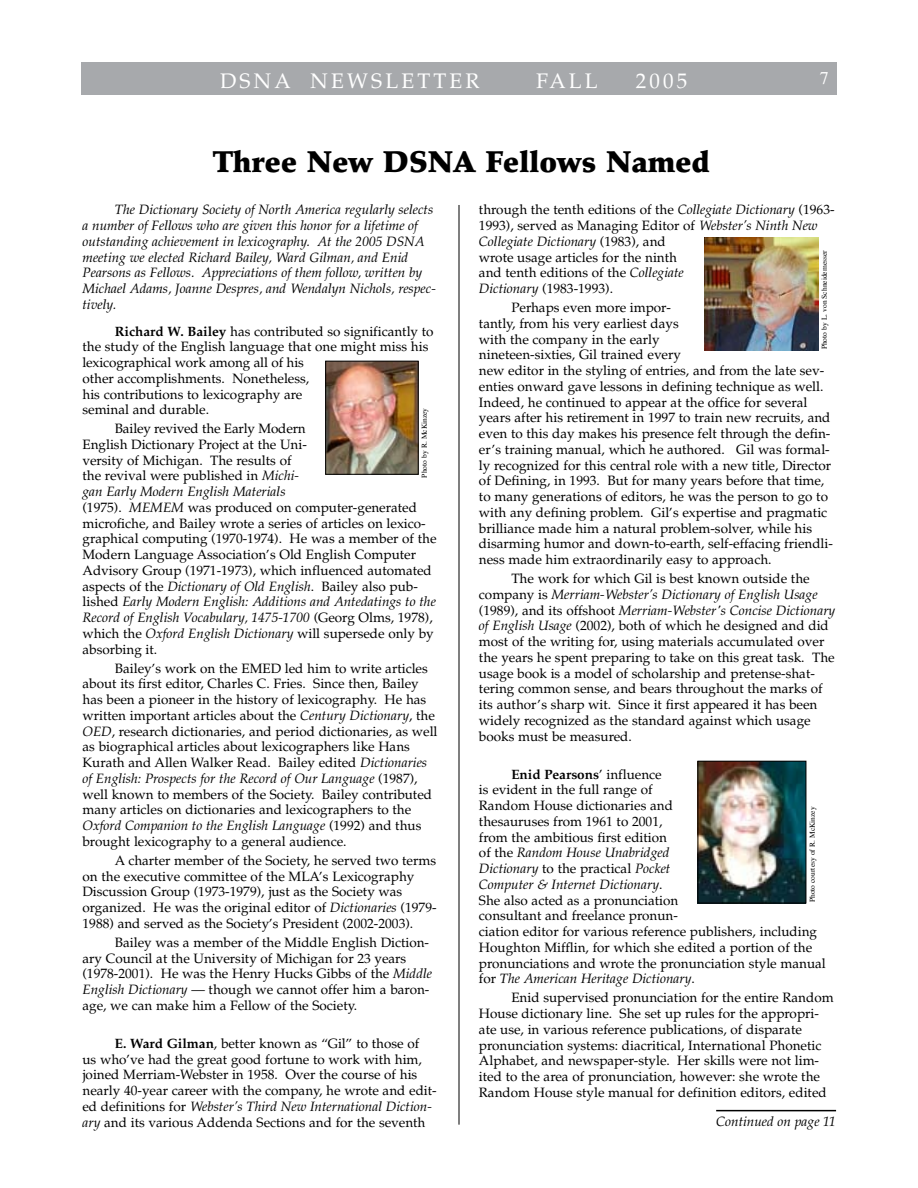
<style>
.page{position:relative;width:918px;height:1188px;background:#fff}
.page>*{position:absolute;margin:0;border:0;box-sizing:border-box;transform-origin:0 0}
.t1{font:900 30px "Palatino";color:#000}
.t2{font:21px "Palatino";letter-spacing:.15em;color:#fff}
.t3{font:13.5px/15.8px "Palatino";color:#000}
.t4{font:italic 13.5px/15.8px "Palatino";color:#000}
.t5{font:7.5px "Times";color:#000}
.s1{font-weight:700}
.s2{font-style:italic}
</style>
<div class="page">
<div style="left:81px;top:62px;width:756px;height:32px;background:#a7a9ac"></div>
<hr style="left:459px;top:205px;width:1px;height:920px;background:#000">
<hr style="left:716px;top:1110px;width:120px;height:1px;background:#000">
<img style="left:704px;top:238px;width:114px;height:113px">
<img style="left:327px;top:363px;width:89px;height:110px">
<div style="left:325px;top:361px;width:93px;height:114px;border:1px solid #000"></div>
<img style="left:700px;top:763px;width:104px;height:138px">
<div style="left:698px;top:761px;width:108px;height:142px;border:1px solid #000"></div>
<h2 class="t2" style="left:220px;top:68px;width:261px">DSNA NEWSLETTER</h2>
<h2 class="t2" style="left:536px;top:68px;width:63px">FALL</h2>
<h2 class="t2" style="left:636px;top:68px;width:53px">2005</h2>
<h2 class="t2" style="left:244px;top:68px;width:252px">DSNA NEWSLE TER</h2>
<h1 class="t1" style="left:213px;top:143px;width:499px">Three New DSNA Fellows Named</h1>
<p class="t4" style="left:82px;top:202px;width:355px;text-indent:32px">The Dictionary Society of North America regularly selects a number of Fellows who are given this honor for a lifetime of outstanding achievement in lexicography. At the 2005 DSNA meeting we elected Richard Bailey, Ward Gilman, and Enid Pearsons as Fellows. Appreciations of them follow, written by Michael Adams, Joanne Despres, and Wendalyn Nichols, respec&shy;tively.</p>
<p class="t3" style="left:82px;top:323px;width:353px;text-indent:32px"><span class="s1">Richard W. Bailey</span> has contributed so significantly to the study of the English language that one might miss his lexicographical work among all of his<br>other accomplishments. Nonetheless,<br>his contributions to lexicography are<br>seminal and durable.</p>
<p class="t3" style="left:82px;top:421px;width:356px;text-indent:32px">Bailey revived the Early Modern<br>English Dictionary Project at the Uni-<br>versity of Michigan. The results of<br>the revival were published in <span class="s2">Michi-<br>gan Early Modern English Materials<br></span>(1975). <span class="s2">MEMEM</span> was produced on computer-generated microfiche, and Bailey wrote a series of articles on lexico&shy;graphical computing (1970-1974). He was a member of the Modern Language Association’s Old English Computer Advisory Group (1971-1973), which influenced automated aspects of the <span class="s2">Dictionary of Old English</span>. Bailey also pub&shy;lished <span class="s2">Early Modern English: Additions and Antedatings to the Record of English Vocabulary, 1475-1700</span> (Georg Olms, 1978), which the <span class="s2">Oxford English Dictionary</span> will supersede only by absorbing it.</p>
<p class="t3" style="left:82px;top:661px;width:357px;text-indent:32px">Bailey’s work on the EMED led him to write articles about its first editor, Charles C. Fries. Since then, Bailey has been a pioneer in the history of lexicography. He has written important articles about the <span class="s2">Century Dictionary</span>, the <span class="s2">OED</span>, research dictionaries, and period dictionaries, as well as biographical articles about lexicographers like Hans Kurath and Allen Walker Read. Bailey edited <span class="s2">Dictionaries of English: Prospects for the Record of Our Language</span> (1987), well known to members of the Society. Bailey contributed many articles on dictionaries and lexicographers to the <span class="s2">Oxford Companion to the English Language</span> (1992) and thus brought lexicography to a general audience.</p>
<p class="t3" style="left:82px;top:853px;width:356px;text-indent:32px">A charter member of the Society, he served two terms on the executive committee of the MLA’s Lexicography Discussion Group (1973-1979), just as the Society was organized. He was the original editor of <span class="s2">Dictionaries</span> (1979- 1988) and served as the Society’s President (2002-2003).</p>
<p class="t3" style="left:82px;top:935px;width:351px;text-indent:32px">Bailey was a member of the Middle English Diction&shy;ary Council at the University of Michigan for 23 years (1978-2001). He was the Henry Hucks Gibbs of the <span class="s2">Middle English Dictionary</span> — though we cannot offer him a baron&shy;age, we can make him a Fellow of the Society.</p>
<p class="t3" style="left:82px;top:1036px;width:356px;text-indent:32px"><span class="s1">E. Ward Gilman</span>, better known as “Gil” to those of<br>us who’ve had the great good fortune to work with him, joined Merriam-Webster in 1958. Over the course of his nearly 40-year career with the company, he wrote and edit&shy;ed definitions for <span class="s2">Webster’s Third New International Diction&shy;ary</span> and its various Addenda Sections and for the seventh</p>
<p class="t5" style="left:420px;top:478px;width:71px;rotate:-90deg">Photo by R. McKinzey</p>
<p class="t3" style="left:479px;top:202px;width:357px">through the tenth editions of the <span class="s2">Collegiate Dictionary</span> (1963- 1993), served as Managing Editor of <span class="s2">Webster’s Ninth New Collegiate Dictionary</span> (1983), and<br>wrote usage articles for the ninth<br>and tenth editions of the <span class="s2">Collegiate<br>Dictionary</span> (1983-1993).</p>
<p class="t3" style="left:479px;top:300px;width:355px;text-indent:32px">Perhaps even more impor-<br>tantly, from his very earliest days<br>with the company in the early<br>nineteen-sixties, Gil trained every<br>new editor in the styling of entries, and from the late sev&shy;enties onward gave lessons in defining technique as well.<br>Indeed, he continued to appear at the office for several years after his retirement in 1997 to train new recruits, and even to this day makes his presence felt through the defin&shy;er’s training manual, which he authored. Gil was formal&shy;ly recognized for this central role with a new title, Director of Defining, in 1993. But for many years before that time, to many generations of editors, he was the person to go to with any defining problem. Gil’s expertise and pragmatic brilliance made him a natural problem-solver, while his disarming humor and down-to-earth, self-effacing friendli&shy;ness made him extraordinarily easy to approach.</p>
<p class="t3" style="left:479px;top:571px;width:358px;text-indent:32px">The work for which Gil is best known outside the company is <span class="s2">Merriam-Webster’s Dictionary of English Usage </span>(1989), and its offshoot <span class="s2">Merriam-Webster's Concise Dictionary of English Usage</span> (2002), both of which he designed and did most of the writing for, using materials accumulated over the years he spent preparing to take on this great task. The usage book is a model of scholarship and pretense-shat&shy;tering common sense, and bears throughout the marks of its author’s sharp wit. Since it first appeared it has been widely recognized as the standard against which usage books must be measured.</p>
<p class="t3" style="left:479px;top:766px;width:348px;text-indent:32px"><span class="s1">Enid Pearsons</span>’ influence<br>is evident in the full range of<br>Random House dictionaries and<br>thesauruses from 1961 to 2001,<br>from the ambitious first edition<br>of the <span class="s2">Random House Unabridged<br>Dictionary</span> to the practical <span class="s2">Pocket<br>Computer &amp; Internet Dictionary</span>.<br>She also acted as a pronunciation<br>consultant and freelance pronun-<br>ciation editor for various reference publishers, including Houghton Mifflin, for which she edited a portion of the pronunciations and wrote the pronunciation style manual for <span class="s2">The American Heritage Dictionary</span>.</p>
<p class="t3" style="left:479px;top:990px;width:356px;text-indent:32px">Enid supervised pronunciation for the entire Random House dictionary line. She set up rules for the appropri&shy;ate use, in various reference publications, of disparate pronunciation systems: diacritical, International Phonetic Alphabet, and newspaper-style. Her skills were not lim&shy;ited to the area of pronunciation, however: she wrote the Random House style manual for definition editors, edited</p>
<p class="t5" style="left:820px;top:349px;width:101px;rotate:-90deg">Photo by L. von Schneidemesser</p>
<p class="t5" style="left:808px;top:902px;width:97px;rotate:-90deg">Photo courtesy of R. McKinzey</p>
<p class="t4" style="left:716px;top:1114px;width:121px">Continued on page 11</p>
</div>
